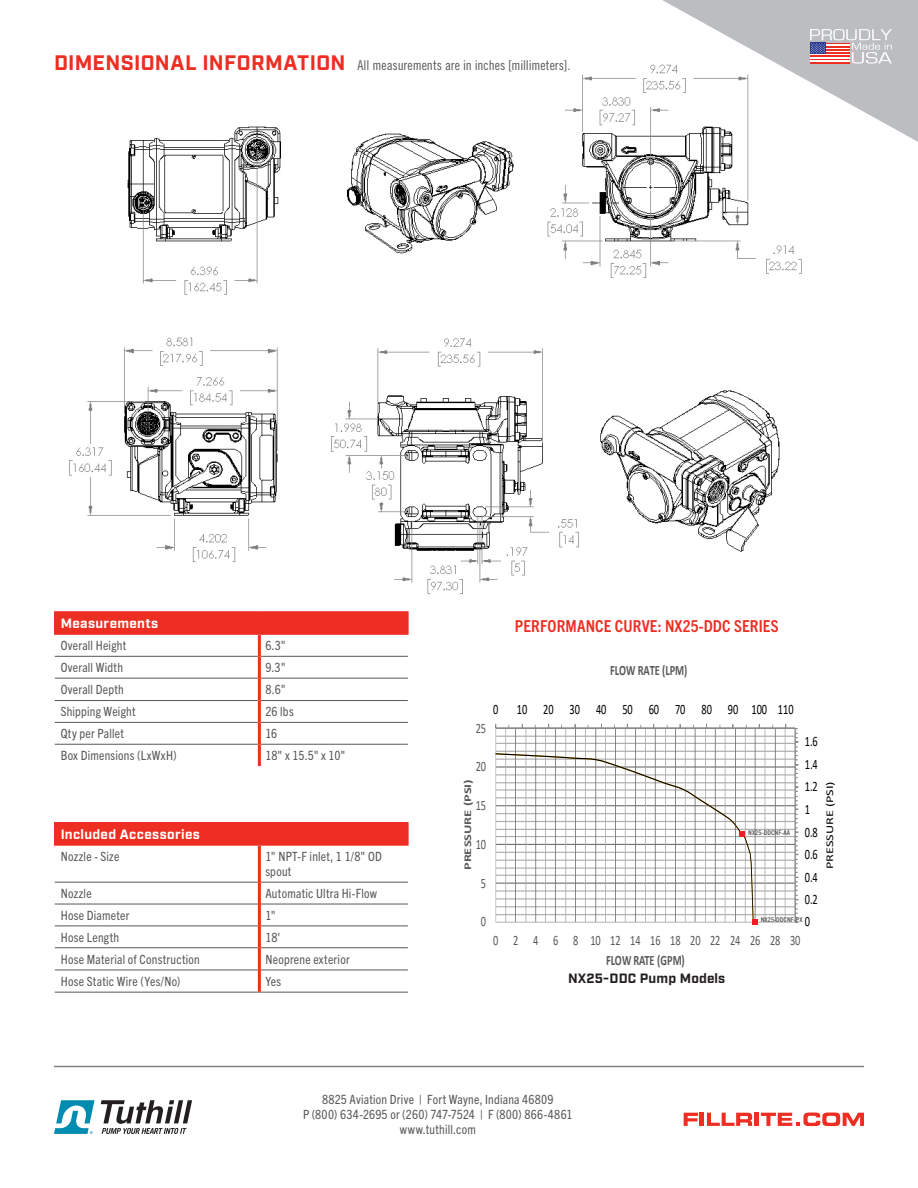
<style>
.page{position:relative;width:918px;height:1188px;background:#fff}
.page>*{position:absolute;margin:0;border:0;box-sizing:border-box;transform-origin:0 0}
.t1{font:700 21px "Industry";letter-spacing:.01em;color:#ee2e22}
.t2{font:700 condensed 16.5px "Trade Gothic Next LT Pro";letter-spacing:.01em;color:#ee2e22}
.t3{font:14.4px "Calibri";letter-spacing:-.005em;color:#000;scale:.72 1}
.t4{font:14.4px "Calibri";letter-spacing:-.005em;color:#595959;scale:.72 1}
.t5{font:700 14.4px "Calibri";letter-spacing:-.005em;color:#595959;scale:.72 1}
.t6{font:13.5px "Trade Gothic LT Cond Eighteen";letter-spacing:-.005em;color:#57585a}
.t7{font:700 13.5px "Industry";letter-spacing:.025em;color:#fff}
.t8{font:700 13.5px "Industry";letter-spacing:.01em;color:#231f20}
.t9{font:condensed 12.75px/15px "Trade Gothic Next LT Pro";letter-spacing:.02em;color:#57585a}
.t10{font:700 10.35px "Calibri";letter-spacing:-.015em;color:#595959;scale:1.39 1}
.t11{font:10.35px "Calibri";letter-spacing:-.005em;color:#000;scale:1.39 1}
.t12{font:700 condensed 6.6px "Trade Gothic Next LT Pro";letter-spacing:.01em;color:#57585a}
</style>
<div class="page">
<svg style="left:495px;top:723px;width:304px;height:202px"></svg>
<img style="left:69px;top:64px;width:733px;height:530px">
<svg style="left:662px;top:0;width:256px;height:142px"></svg>
<hr style="left:54px;top:611px;width:205px;height:2px;background:#ee2e22">
<hr style="left:54px;top:613px;width:2px;height:20px;background:#ee2e22">
<hr style="left:259px;top:611px;width:150px;height:2px;background:#ee2e22">
<div style="left:56px;top:613px;width:351px;height:20px;background:#ee2e22"></div>
<hr style="left:407px;top:613px;width:2px;height:20px;background:#ee2e22">
<hr style="left:54px;top:633px;width:205px;height:2px;background:#ee2e22">
<hr style="left:259px;top:633px;width:150px;height:2px;background:#ee2e22">
<hr style="left:55px;top:656px;width:203px;height:1px;background:#57585a">
<hr style="left:261px;top:656px;width:147px;height:1px;background:#57585a">
<hr style="left:55px;top:678px;width:203px;height:1px;background:#57585a">
<hr style="left:261px;top:678px;width:147px;height:1px;background:#57585a">
<hr style="left:55px;top:700px;width:203px;height:1px;background:#57585a">
<hr style="left:261px;top:700px;width:147px;height:1px;background:#57585a">
<hr style="left:55px;top:722px;width:203px;height:1px;background:#57585a">
<hr style="left:261px;top:722px;width:147px;height:1px;background:#57585a">
<hr style="left:55px;top:744px;width:203px;height:1px;background:#57585a">
<hr style="left:261px;top:744px;width:147px;height:1px;background:#57585a">
<hr style="left:258px;top:635px;width:3px;height:21px;background:#ee2e22">
<hr style="left:258px;top:656px;width:3px;height:22px;background:#ee2e22">
<hr style="left:258px;top:678px;width:3px;height:23px;background:#ee2e22">
<hr style="left:258px;top:701px;width:3px;height:21px;background:#ee2e22">
<hr style="left:258px;top:722px;width:3px;height:22px;background:#ee2e22">
<hr style="left:258px;top:744px;width:3px;height:22px;background:#ee2e22">
<div style="left:55px;top:823px;width:353px;height:22px;background:#ee2e22"></div>
<hr style="left:54px;top:822px;width:205px;height:2px;background:#ee2e22">
<hr style="left:54px;top:824px;width:2px;height:20px;background:#ee2e22">
<hr style="left:259px;top:822px;width:150px;height:2px;background:#ee2e22">
<hr style="left:407px;top:824px;width:2px;height:20px;background:#ee2e22">
<hr style="left:54px;top:844px;width:205px;height:2px;background:#ee2e22">
<hr style="left:259px;top:844px;width:150px;height:2px;background:#ee2e22">
<hr style="left:55px;top:882px;width:203px;height:1px;background:#57585a">
<hr style="left:261px;top:882px;width:147px;height:1px;background:#57585a">
<hr style="left:55px;top:904px;width:203px;height:1px;background:#57585a">
<hr style="left:261px;top:904px;width:147px;height:1px;background:#57585a">
<hr style="left:55px;top:926px;width:203px;height:1px;background:#57585a">
<hr style="left:261px;top:926px;width:147px;height:1px;background:#57585a">
<hr style="left:55px;top:947px;width:203px;height:1px;background:#57585a">
<hr style="left:261px;top:947px;width:147px;height:1px;background:#57585a">
<hr style="left:55px;top:970px;width:203px;height:1px;background:#57585a">
<hr style="left:261px;top:970px;width:147px;height:1px;background:#57585a">
<hr style="left:55px;top:992px;width:204px;height:1px;background:#57585a">
<hr style="left:259px;top:992px;width:149px;height:1px;background:#57585a">
<hr style="left:258px;top:846px;width:3px;height:36px;background:#ee2e22">
<hr style="left:258px;top:882px;width:3px;height:22px;background:#ee2e22">
<hr style="left:258px;top:904px;width:3px;height:22px;background:#ee2e22">
<hr style="left:258px;top:926px;width:3px;height:22px;background:#ee2e22">
<hr style="left:258px;top:948px;width:3px;height:22px;background:#ee2e22">
<hr style="left:258px;top:970px;width:3px;height:22px;background:#ee2e22">
<svg style="left:684px;top:1113px;width:14px;height:13px"></svg>
<hr style="left:700px;top:1113px;width:4px;height:13px;background:#ee2e22">
<svg style="left:707px;top:1113px;width:45px;height:13px"></svg>
<hr style="left:755px;top:1113px;width:4px;height:13px;background:#ee2e22">
<svg style="left:761px;top:1113px;width:103px;height:13px"></svg>
<svg style="left:101px;top:1100px;width:91px;height:34px"></svg>
<svg style="left:54px;top:1100px;width:41px;height:34px"></svg>
<hr style="left:54px;top:1066px;width:810px;height:1px;background:#808285">
<svg style="left:740px;top:832px;width:5px;height:5px"></svg>
<svg style="left:752px;top:919px;width:5px;height:5px"></svg>
<p class="t1" style="left:54px;top:50px;width:293px">DIMENSIONAL INFORMATION</p>
<p class="t6" style="left:357px;top:57px;width:214px">All measurements are in inches [millimeters].</p>
<p class="t7" style="left:61px;top:615px;width:99px">Measurements</p>
<p class="t9" style="left:61px;top:637px;width:67px">Overall Height</p>
<p class="t9" style="left:265px;top:637px;width:22px">6.3"</p>
<p class="t9" style="left:61px;top:659px;width:64px">Overall Width</p>
<p class="t9" style="left:265px;top:659px;width:22px">9.3"</p>
<p class="t9" style="left:61px;top:681px;width:65px">Overall Depth</p>
<p class="t9" style="left:265px;top:681px;width:22px">8.6"</p>
<p class="t9" style="left:61px;top:703px;width:76px">Shipping Weight</p>
<p class="t9" style="left:265px;top:703px;width:30px">26 lbs</p>
<p class="t9" style="left:61px;top:725px;width:65px">Qty per Pallet</p>
<p class="t9" style="left:265px;top:725px;width:13px">16</p>
<p class="t9" style="left:61px;top:747px;width:117px">Box Dimensions (LxWxH)</p>
<p class="t9" style="left:265px;top:747px;width:82px">18" x 15.5" x 10"</p>
<p class="t7" style="left:61px;top:826px;width:141px">Included Accessories</p>
<p class="t9" style="left:61px;top:848px;width:60px">Nozzle - Size</p>
<p class="t9" style="left:265px;top:848px;width:118px">1" NPT-F inlet, 1 1/8" OD spout</p>
<p class="t9" style="left:61px;top:885px;width:32px">Nozzle</p>
<p class="t9" style="left:265px;top:885px;width:113px">Automatic Ultra Hi-Flow</p>
<p class="t9" style="left:61px;top:907px;width:70px">Hose Diameter</p>
<p class="t9" style="left:265px;top:907px;width:12px">1"</p>
<p class="t9" style="left:61px;top:929px;width:60px">Hose Length</p>
<p class="t9" style="left:265px;top:929px;width:17px">18'</p>
<p class="t9" style="left:61px;top:951px;width:141px">Hose Material of Construction</p>
<p class="t9" style="left:265px;top:951px;width:86px">Neoprene exterior</p>
<p class="t9" style="left:61px;top:973px;width:121px">Hose Static Wire (Yes/No)</p>
<p class="t9" style="left:265px;top:973px;width:17px">Yes</p>
<p class="t2" style="left:515px;top:614px;width:265px">PERFORMANCE CURVE: NX25-DDC SERIES</p>
<p class="t5" style="left:610px;top:661px;width:109px">FLOW RATE (LPM)</p>
<p class="t4" style="left:476px;top:718px;width:16px">25</p>
<p class="t3" style="left:493px;top:699px;width:9px">0</p>
<p class="t3" style="left:517px;top:699px;width:386px">10 20 30 40 50 60 70 80 90 100 110</p>
<p class="t4" style="left:476px;top:757px;width:16px">20</p>
<p class="t10" style="left:461px;top:870px;width:67px;rotate:-90deg">PRESSURE (PSI)</p>
<p class="t4" style="left:476px;top:795px;width:16px">15</p>
<p class="t4" style="left:476px;top:834px;width:16px">10</p>
<p class="t4" style="left:481px;top:873px;width:9px">5</p>
<p class="t12" style="left:748px;top:828px;width:44px">NX25-DDCNF-AA</p>
<p class="t3" style="left:805px;top:731px;width:20px">1.6</p>
<p class="t3" style="left:805px;top:754px;width:20px">1.4</p>
<p class="t3" style="left:805px;top:777px;width:20px">1.2</p>
<p class="t3" style="left:805px;top:799px;width:9px">1</p>
<p class="t3" style="left:805px;top:822px;width:20px">0.8</p>
<p class="t3" style="left:805px;top:844px;width:20px">0.6</p>
<p class="t3" style="left:805px;top:867px;width:20px">0.4</p>
<p class="t3" style="left:805px;top:889px;width:20px">0.2</p>
<p class="t4" style="left:481px;top:911px;width:9px">0</p>
<p class="t3" style="left:805px;top:911px;width:9px">0</p>
<p class="t12" style="left:761px;top:915px;width:43px">NX25-DDCNF-PX</p>
<p class="t4" style="left:493px;top:930px;width:428px">0 2 4 6 8 1012141618202224262830</p>
<p class="t5" style="left:606px;top:950px;width:111px">FLOW RATE (GPM)</p>
<p class="t8" style="left:568px;top:970px;width:159px">NX25-DDC Pump Models</p>
<p class="t11" style="left:823px;top:869px;width:65px;rotate:-90deg">PRESSURE (PSI)</p>
<p class="t9" style="left:322px;top:1091px;width:233px">8825 Aviation Drive | Fort Wayne, Indiana 46809</p>
<p class="t9" style="left:303px;top:1106px;width:271px">P (800) 634-2695 or (260) 747-7524 | F (800) 866-4861</p>
<p class="t9" style="left:400px;top:1121px;width:78px">www.tuthill.com</p>
</div>
